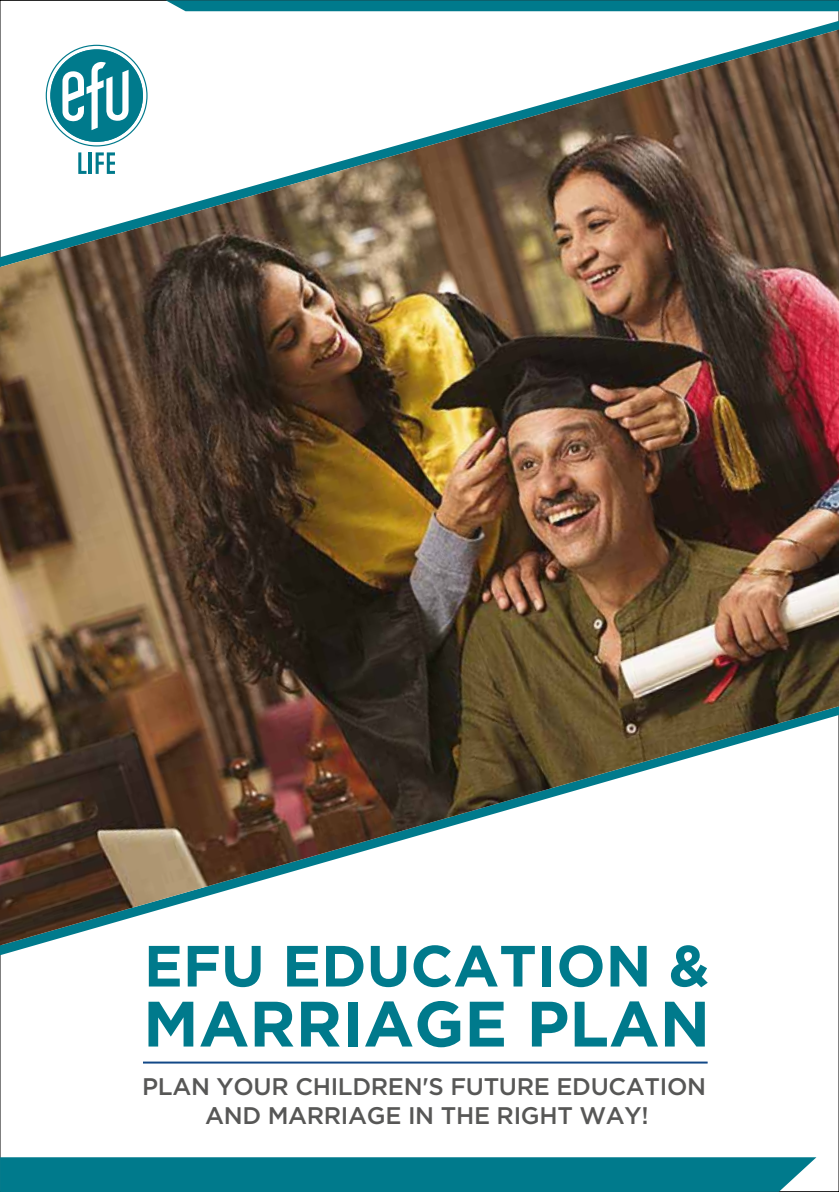
<style>
.page{position:relative;width:839px;height:1192px;background:#fff}
.page>*{position:absolute;margin:0;border:0;box-sizing:border-box;transform-origin:0 0}
.t1{font:700 64px "Gotham";color:#007a8c}
.t2{font:700 58px "Gotham";color:#007a8c}
.t3{font:500 24px/28.8px "Gotham";letter-spacing:-.015em;color:#575756;text-align:center}
</style>
<div class="page">
<img style="left:0;top:30px;width:838px;height:915px">
<svg style="left:166px;top:0;width:672px;height:11px;background:#04798a"></svg>
<div style="left:0;top:1157px;width:816px;height:35px;background:#007a8c"></div>
<hr style="left:143px;top:1061px;width:564px;height:2px;background:#124887">
<svg style="left:46px;top:45px;width:101px;height:101px"></svg>
<svg style="left:78px;top:152px;width:8px;height:22px"></svg>
<hr style="left:89px;top:152px;width:3px;height:22px;background:#007a8c">
<svg style="left:96px;top:152px;width:19px;height:22px"></svg>
<h2 class="t2" style="left:144px;top:932px;width:566px">EFU EDUCATION &amp;</h2>
<h1 class="t1" style="left:143px;top:987px;width:568px">MARRIAGE PLAN</h1>
<p class="t3" style="left:142px;top:1072px;width:565px">PLAN YOUR CHILDREN'S FUTURE EDUCATION<br>AND MARRIAGE IN THE RIGHT WAY!</p>
</div>
